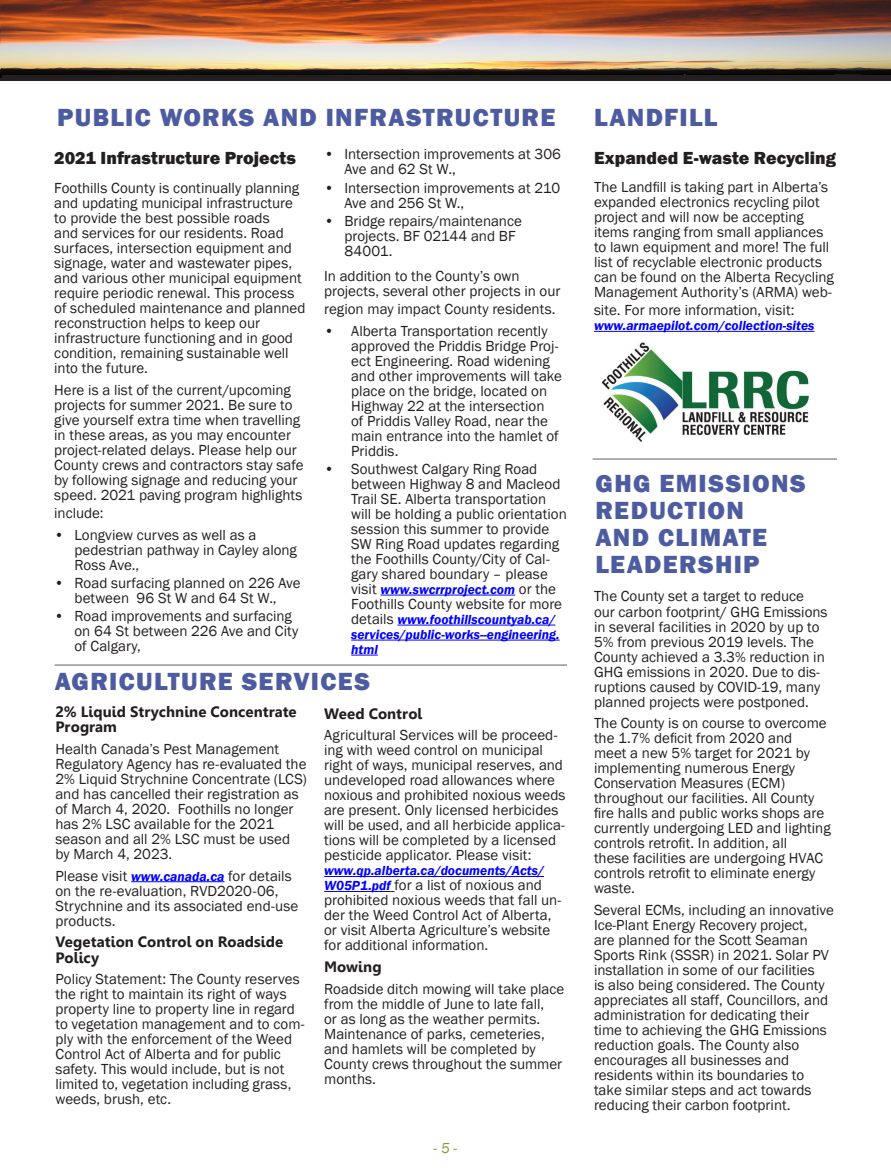
<style>
.page{position:relative;width:891px;height:1175px;background:#fff}
.page>*{position:absolute;margin:0;border:0;box-sizing:border-box;transform-origin:0 0}
.Heading_2_sub{font:800 25.5px/27px "Franklin Gothic";letter-spacing:.05em;color:#4d5ca0}
.Heading_1{font:800 18px "Franklin Gothic";color:#231f20}
.Paragraph_Style_2{font:15px/15px "Franklin Gothic";color:#231f20}
.Paragraph_Style_2-2{font:700 15px/15px "Leelawadee";letter-spacing:.005em;color:#231f20}
.t1{font:italic 15px "Franklin Gothic";color:#78a22d}
.Paragraph_Style_2-3{font:italic 600 13.5px/15px "Franklin Gothic";color:#00f}
.s1{font-weight:400;font-style:normal;font-size:15px;color:#231f20}
.s2{font-weight:600;font-style:italic;font-size:13.5px;color:#00f}
</style>
<div class="page">
<div style="left:0;top:74px;width:891px;height:7px;background:#231f20"></div>
<hr style="left:131px;top:881px;width:94px;height:1px;background:#00f">
<hr style="left:380px;top:594px;width:135px;height:1px;background:#00f">
<hr style="left:397px;top:624px;width:158px;height:1px;background:#00f">
<hr style="left:351px;top:639px;width:209px;height:1px;background:#00f">
<svg style="left:351px;top:654px;width:27px;height:1px"></svg>
<hr style="left:55px;top:664px;width:512px;height:2px;background:#939598">
<hr style="left:594px;top:331px;width:221px;height:1px;background:#00f">
<img style="left:603px;top:342px;width:206px;height:100px">
<hr style="left:593px;top:458px;width:244px;height:2px;background:#939598">
<hr style="left:324px;top:876px;width:220px;height:1px;background:#00f">
<hr style="left:324px;top:891px;width:67px;height:1px;background:#00f">
<img style="left:0;top:0;width:2px;height:78px">
<img style="left:2px;top:0;width:889px;height:74px">
<p class="Heading_2_sub" style="left:57px;top:104px;width:500px">PUBLIC WORKS AND INFRASTRUCTURE</p>
<p class="Heading_1" style="left:54px;top:147px;width:243px">2021 Infrastructure Projects</p>
<p class="Paragraph_Style_2" style="left:54px;top:181px;width:253px">Foothills County is continually planning and updating municipal infrastructure to provide the best possible roads<br>and services for our residents. Road surfaces, intersection equipment and signage, water and wastewater pipes, and various other municipal equipment require periodic renewal. This process of scheduled maintenance and planned reconstruction helps to keep our infrastructure functioning and in good condition, remaining sustainable well into the future.</p>
<p class="Paragraph_Style_2" style="left:54px;top:382px;width:251px">Here is a list of the current/upcoming projects for summer 2021. Be sure to give yourself extra time when travelling in these areas, as you may encounter project-related delays. Please help our County crews and contractors stay safe by following signage and reducing your speed. 2021 paving program highlights</p>
<p class="Paragraph_Style_2" style="left:54px;top:505px;width:51px">include:</p>
<p class="Paragraph_Style_2" style="left:74px;top:527px;width:224px;text-indent:-20px">• Longview curves as well as a pedestrian pathway in Cayley along<br>Ross Ave.,</p>
<p class="Paragraph_Style_2" style="left:54px;top:575px;width:248px;text-align:center">• Road surfacing planned on 226 Ave between 96 St W and 64 St W.,</p>
<p class="Paragraph_Style_2" style="left:74px;top:609px;width:226px;text-indent:-20px">• Road improvements and surfacing on 64 St between 226 Ave and City of Calgary,</p>
<p class="Paragraph_Style_2" style="left:344px;top:147px;width:218px;text-indent:-20px">• Intersection improvements at 306<br>Ave and 62 St W.,</p>
<p class="Paragraph_Style_2" style="left:344px;top:180px;width:217px;text-indent:-20px">• Intersection improvements at 210<br>Ave and 256 St W.,</p>
<p class="Paragraph_Style_2" style="left:344px;top:214px;width:179px;text-indent:-20px">• Bridge repairs/maintenance projects. BF 02144 and BF<br>84001.</p>
<p class="Paragraph_Style_2" style="left:324px;top:269px;width:238px">In addition to the County’s own projects, several other projects in our</p>
<p class="Paragraph_Style_2" style="left:324px;top:302px;width:233px">region may impact County residents.</p>
<p class="Paragraph_Style_2" style="left:351px;top:323px;width:212px;text-indent:-27px">• Alberta Transportation recently approved the Priddis Bridge Proj&shy;ect Engineering. Road widening and other improvements will take place on the bridge, located on<br>Highway 22 at the intersection<br>of Priddis Valley Road, near the main entrance into the hamlet of<br>Priddis.</p>
<p class="Paragraph_Style_2" style="left:351px;top:462px;width:217px;text-indent:-27px">• Southwest Calgary Ring Road between Highway 8 and Macleod<br>Trail SE. Alberta transportation will be holding a public orientation session this summer to provide<br>SW Ring Road updates regarding the Foothills County/City of Cal&shy;gary shared boundary – please</p>
<p class="Paragraph_Style_2-3" style="left:351px;top:582px;width:206px"><span class="s1">visit</span> www.swcrrproject.com <span class="s1">or the</span></p>
<p class="Paragraph_Style_2" style="left:351px;top:597px;width:212px">Foothills County website for more</p>
<p class="Paragraph_Style_2-3" style="left:351px;top:612px;width:210px"><span class="s1">details</span> www.foothillscountyab.ca/ services/public-works--engineering. html</p>
<p class="Heading_2_sub" style="left:55px;top:667px;width:317px">AGRICULTURE SERVICES</p>
<p class="Paragraph_Style_2-2" style="left:56px;top:704px;width:243px">2% Liquid Strychnine Concentrate<br>Program</p>
<p class="Paragraph_Style_2" style="left:56px;top:741px;width:253px">Health Canada’s Pest Management Regulatory Agency has re-evaluated the 2% Liquid Strychnine Concentrate (LCS) and has cancelled their registration as of March 4, 2020. Foothills no longer has 2% LSC available for the 2021 season and all 2% LSC must be used by March 4, 2023.</p>
<p class="Paragraph_Style_2" style="left:56px;top:868px;width:244px">Please visit <span class="s2">www.canada.ca</span> for details on the re-evaluation, RVD2020-06,<br>Strychnine and its associated end-use products.</p>
<p class="Paragraph_Style_2-2" style="left:56px;top:934px;width:229px">Vegetation Control on Roadside<br>Policy</p>
<p class="Paragraph_Style_2" style="left:56px;top:972px;width:251px">Policy Statement: The County reserves the right to maintain its right of ways property line to property line in regard to vegetation management and to com&shy;ply with the enforcement of the Weed Control Act of Alberta and for public safety. This would include, but is not limited to, vegetation including grass, weeds, brush, etc.</p>
<p class="Paragraph_Style_2-2" style="left:324px;top:706px;width:100px">Weed Control</p>
<p class="Paragraph_Style_2" style="left:324px;top:728px;width:243px">Agricultural Services will be proceed&shy;ing with weed control on municipal right of ways, municipal reserves, and undeveloped road allowances where noxious and prohibited noxious weeds are present. Only licensed herbicides will be used, and all herbicide applica&shy;tions will be completed by a licensed pesticide applicator. Please visit:</p>
<p class="Paragraph_Style_2-3" style="left:324px;top:863px;width:221px">www.qp.alberta.ca/documents/Acts/</p>
<p class="Paragraph_Style_2" style="left:324px;top:878px;width:239px"><span class="s2">W05P1.pdf</span> for a list of noxious and prohibited noxious weeds that fall un&shy;der the Weed Control Act of Alberta, or visit Alberta Agriculture’s website for additional information.</p>
<p class="Paragraph_Style_2-2" style="left:324px;top:959px;width:59px">Mowing</p>
<p class="Paragraph_Style_2" style="left:324px;top:981px;width:242px">Roadside ditch mowing will take place from the middle of June to late fall,<br>or as long as the weather permits.<br>Maintenance of parks, cemeteries, and hamlets will be completed by<br>County crews throughout the summer months.</p>
<p class="t1" style="left:434px;top:1138px;width:25px">- 5 -</p>
<p class="Heading_2_sub" style="left:594px;top:104px;width:125px">LANDFILL</p>
<p class="Heading_1" style="left:594px;top:146px;width:244px">Expanded E-waste Recycling</p>
<p class="Paragraph_Style_2" style="left:594px;top:180px;width:241px">The Landfill is taking part in Alberta’s expanded electronics recycling pilot project and will now be accepting items ranging from small appliances to lawn equipment and more! The full list of recyclable electronic products can be found on the Alberta Recycling Management Authority’s (ARMA) web-</p>
<p class="Paragraph_Style_2" style="left:594px;top:303px;width:202px">site. For more information, visit:</p>
<p class="Paragraph_Style_2-3" style="left:594px;top:318px;width:222px">www.armaepilot.com/collection-sites</p>
<p class="Heading_2_sub" style="left:596px;top:470px;width:212px">GHG EMISSIONS<br>REDUCTION<br>AND CLIMATE<br>LEADERSHIP</p>
<p class="Paragraph_Style_2" style="left:594px;top:589px;width:235px">The County set a target to reduce our carbon footprint/ GHG Emissions in several facilities in 2020 by up to 5% from previous 2019 levels. The County achieved a 3.3% reduction in GHG emissions in 2020. Due to dis&shy;ruptions caused by COVID-19, many planned projects were postponed.</p>
<p class="Paragraph_Style_2" style="left:594px;top:716px;width:238px">The County is on course to overcome the 1.7% deficit from 2020 and<br>meet a new 5% target for 2021 by implementing numerous Energy<br>Conservation Measures (ECM) throughout our facilities. All County fire halls and public works shops are currently undergoing LED and lighting controls retrofit. In addition, all<br>these facilities are undergoing HVAC controls retrofit to eliminate energy waste.</p>
<p class="Paragraph_Style_2" style="left:594px;top:903px;width:242px">Several ECMs, including an innovative Ice-Plant Energy Recovery project,<br>are planned for the Scott Seaman Sports Rink (SSSR) in 2021. Solar PV installation in some of our facilities<br>is also being considered. The County appreciates all staff, Councillors, and administration for dedicating their time to achieving the GHG Emissions reduction goals. The County also encourages all businesses and residents within its boundaries to take similar steps and act towards reducing their carbon footprint.</p>
</div>
